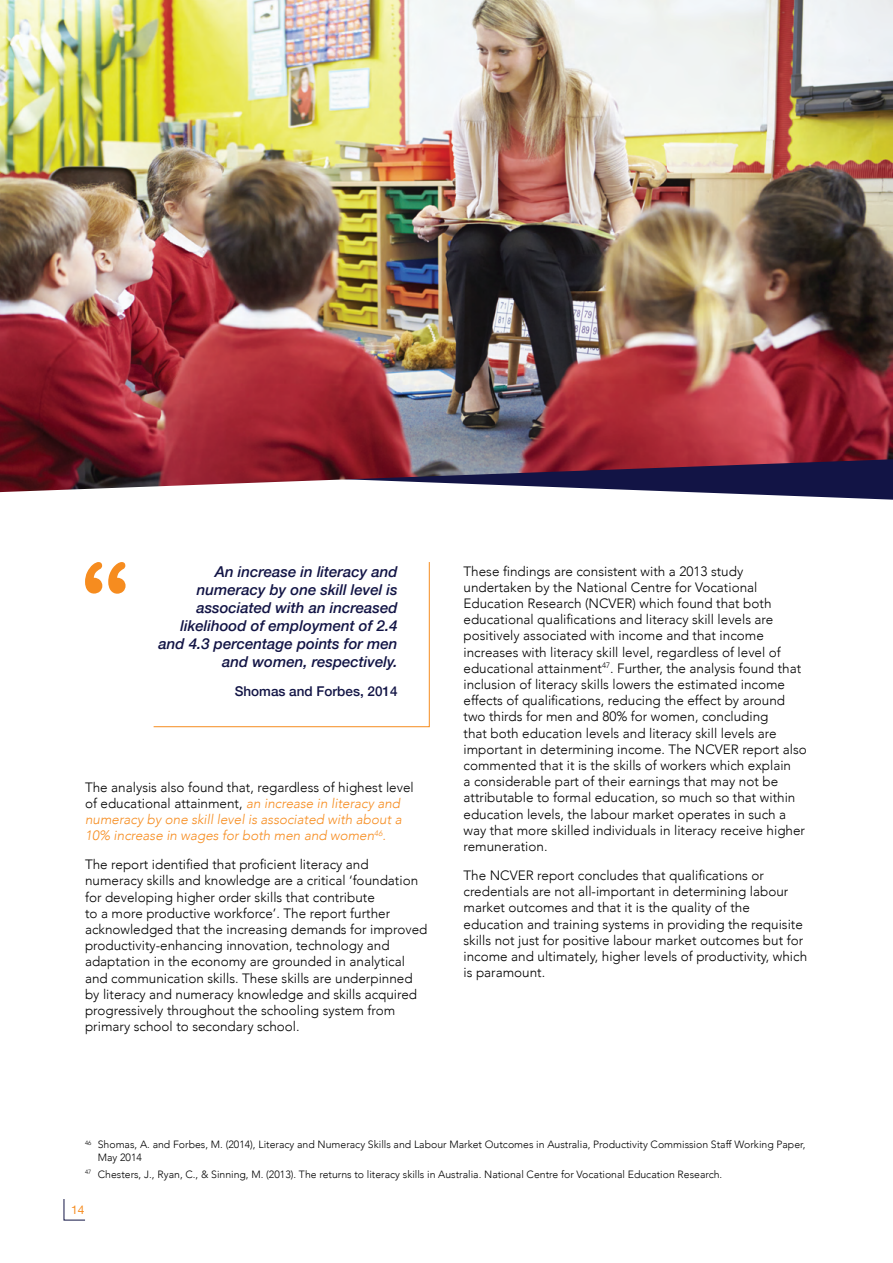
<style>
.page{position:relative;width:893px;height:1263px;background:#fff}
.page>*{position:absolute;margin:0;border:0;box-sizing:border-box;transform-origin:0 0}
.Pull_out_quote{font:italic 500 15px/18px "Helvetica Neue";color:#121445;text-align:right}
.Body{font:300 13.5px/16.2px "Avenir";color:#000}
.Body-2{font:italic 300 13.5px/16.2px "Avenir";color:#f68c1f}
.Pull_out_quote-2{font:500 13.5px "Helvetica Neue";color:#121445}
.t1{font:12px "Helvetica Neue";color:#f68c1f}
.Foot_note{font:300 10.5px/12.6px "Avenir";color:#000}
.s1{font-style:normal;color:#000}
</style>
<div class="page">
<svg style="left:64px;top:1199px;width:21px;height:21px"></svg>
<svg style="left:688px;top:492px;width:205px;height:8px"></svg>
<svg style="left:85px;top:562px;width:41px;height:32px"></svg>
<svg style="left:153px;top:562px;width:277px;height:165px"></svg>
<img style="left:0;top:0;width:893px;height:492px">
<p class="Pull_out_quote" style="left:159px;top:561px;width:240px">An increase in literacy and numeracy by one skill level is associated with an increased likelihood of employment of 2.4 and 4.3 percentage points for men and women, respectively.</p>
<p class="Pull_out_quote-2" style="left:235px;top:680px;width:164px">Shomas and Forbes, 2014</p>
<p class="Body-2" style="left:85px;top:779px;width:330px"><span class="s1">The analysis also found that, regardless of highest level of educational attainment,</span> an increase in literacy and numeracy by one skill level is associated with about a 10% increase in wages for both men and women<sup>46</sup>.</p>
<p class="Body" style="left:85px;top:856px;width:344px">The report identified that proficient literacy and numeracy skills and knowledge are a critical ‘foundation for developing higher order skills that contribute<br>to a more productive workforce’. The report further acknowledged that the increasing demands for improved productivity-enhancing innovation, technology and adaptation in the economy are grounded in analytical and communication skills. These skills are underpinned by literacy and numeracy knowledge and skills acquired progressively throughout the schooling system from primary school to secondary school.</p>
<p class="Body" style="left:463px;top:563px;width:345px">These findings are consistent with a 2013 study undertaken by the National Centre for Vocational Education Research (NCVER) which found that both educational qualifications and literacy skill levels are positively associated with income and that income increases with literacy skill level, regardless of level of educational attainment<sup>47</sup>. Further, the analysis found that inclusion of literacy skills lowers the estimated income effects of qualifications, reducing the effect by around two thirds for men and 80% for women, concluding<br>that both education levels and literacy skill levels are important in determining income. The NCVER report also commented that it is the skills of workers which explain<br>a considerable part of their earnings that may not be attributable to formal education, so much so that within education levels, the labour market operates in such a way that more skilled individuals in literacy receive higher remuneration.</p>
<p class="Body" style="left:463px;top:867px;width:345px">The NCVER report concludes that qualifications or credentials are not all-important in determining labour market outcomes and that it is the quality of the education and training systems in providing the requisite skills not just for positive labour market outcomes but for income and ultimately, higher levels of productivity, which is paramount.</p>
<p class="Foot_note" style="left:98px;top:1138px;width:709px;text-indent:-13px"><sup>46</sup> Shomas, A. and Forbes, M. (2014), Literacy and Numeracy Skills and Labour Market Outcomes in Australia, Productivity Commission Staff Working Paper,<br>May 2014</p>
<p class="Foot_note" style="left:85px;top:1168px;width:639px"><sup>47</sup> Chesters, J., Ryan, C., &amp; Sinning, M. (2013). The returns to literacy skills in Australia. National Centre for Vocational Education Research.</p>
<p class="t1" style="left:71px;top:1201px;width:15px">14</p>
</div>
